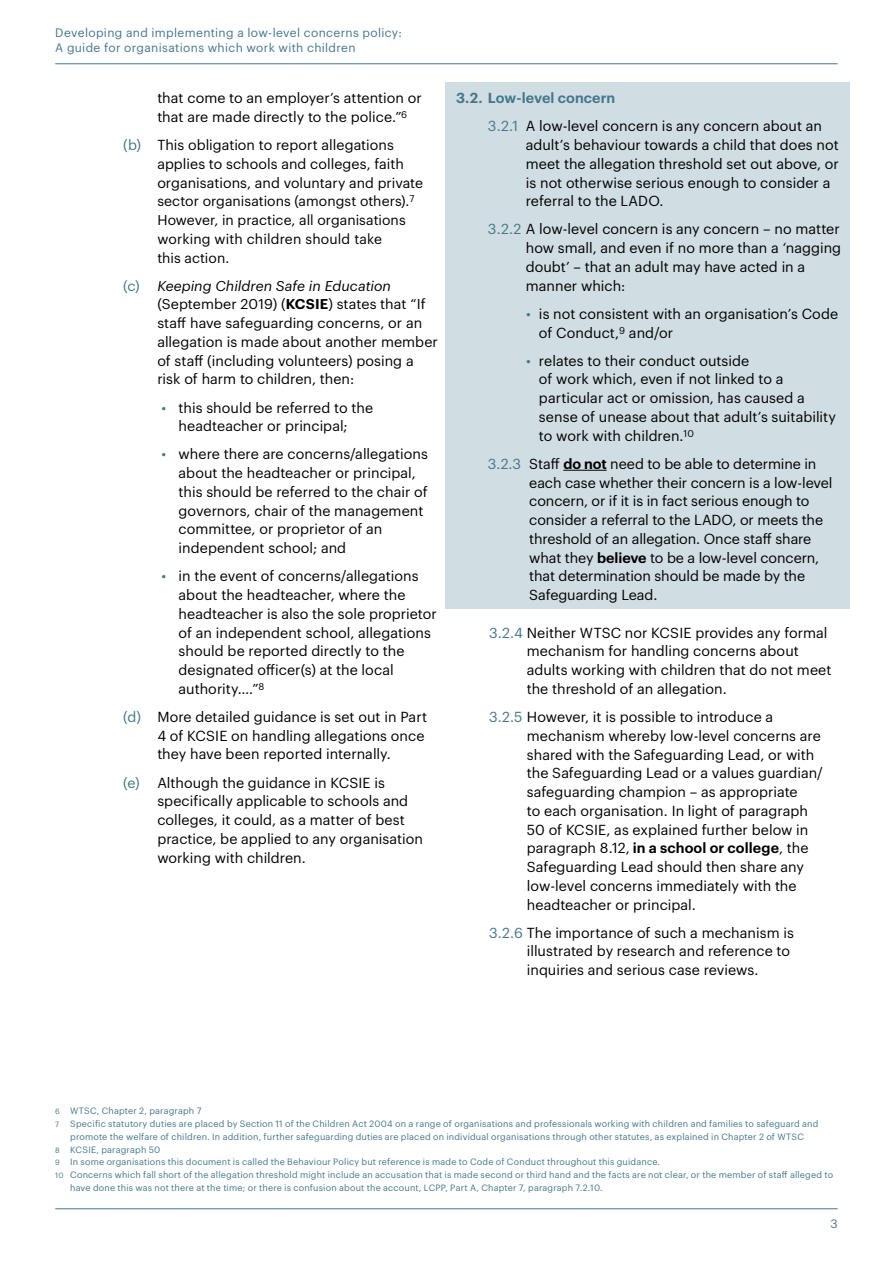
<style>
.page{position:relative;width:893px;height:1263px;background:#fff}
.page>*{position:absolute;margin:0;border:0;box-sizing:border-box;transform-origin:0 0}
.t1{font:14.25px/18.8px "Graphik";color:#000}
.t2{font:13.95px/18.8px "Graphik";letter-spacing:.005em;color:#000}
.t3{font:12px/15px "Graphik";letter-spacing:.03em;color:#44778c}
.t4{font:9px "Graphik";letter-spacing:.02em;color:#44778c}
.s1{color:#44778c}
.s2{font-size:14.25px}
.s3{font-style:italic}
.s4{font-weight:600}
.s5{font-weight:600;color:#44778c}
.s6{font-size:7.5px}
</style>
<div class="page">
<div style="left:445px;top:82px;width:405px;height:527px;background:#d0dde2"></div>
<hr style="left:563px;top:470px;width:44px;height:1px;background:#000">
<hr style="left:55px;top:63px;width:783px;height:1px;background:#44778c">
<hr style="left:55px;top:1208px;width:783px;height:1px;background:#44778c">
<p class="t3" style="left:55px;top:25px;width:348px">Developing and implementing a low-level concerns policy:<br>A guide for organisations which work with children</p>
<p class="t1" style="left:157px;top:87px;width:266px">that come to an employer’s attention or that are made directly to the police.”<sup>6</sup></p>
<p class="t1" style="left:157px;top:134px;width:248px;text-indent:-34px"><span class="s1">(b)</span> This obligation to report allegations applies to schools and colleges, faith</p>
<p class="t2" style="left:157px;top:172px;width:267px"><span class="s2">organisations, and</span> voluntary and private sector organisations (amongst others).<sup>7<br></sup>However, in practice, all organisations working with children should take<br>this action.</p>
<p class="t2" style="left:157px;top:275px;width:270px;text-indent:-34px"><span class="s1">(c)</span> <span class="s3">Keeping Children Safe in Education </span>(September 2019) (<span class="s4">KCSIE</span>) states that “If staff have safeguarding concerns, <span class="s2">or an</span></p>
<p class="t1" style="left:157px;top:331px;width:282px">allegation is made about another member of staff (including volunteers) posing a risk of harm to children, then:</p>
<p class="t1" style="left:162px;top:397px;width:213px;text-align:center"><span class="s1">•</span> this should be referred to the headteacher or principal;</p>
<p class="t1" style="left:179px;top:444px;width:251px;text-indent:-17px"><span class="s1">•</span> where there are concerns/allegations about the headteacher or principal, this should be referred to the chair of governors, chair of the management committee, or proprietor of an independent school; and</p>
<p class="t1" style="left:179px;top:566px;width:260px;text-indent:-17px"><span class="s1">•</span> in the event of concerns/allegations about the headteacher, where the headteacher is also the sole proprietor of an independent school, allegations should be reported directly to the designated officer(s) at the local authority….”<sup>8</sup></p>
<p class="t1" style="left:157px;top:706px;width:271px;text-indent:-34px"><span class="s1">(d)</span> More detailed guidance is set out in Part<br>4 of KCSIE on handling allegations once they have been reported internally.</p>
<p class="t1" style="left:157px;top:772px;width:267px;text-indent:-34px"><span class="s1">(e)</span> Although the guidance in KCSIE is specifically applicable to schools and colleges, it could, as a matter of best practice, be applied to any organisation working with children.</p>
<p class="t1" style="left:488px;top:83px;width:336px;line-height:28.2px;text-indent:-32px"><span class="s5">3.2. Low-level concern<br></span><span class="s1">3.2.1</span> A low-level concern is any concern about an</p>
<p class="t1" style="left:526px;top:134px;width:315px">adult’s behaviour towards a child that does not meet the allegation threshold set out above, or is not otherwise serious enough to consider a referral to the LADO.</p>
<p class="t1" style="left:526px;top:219px;width:317px;text-indent:-38px"><span class="s1">3.2.2</span> A low-level concern is any concern – no matter how small, and even if no more than a ‘nagging doubt’ – that an adult may have acted in a manner which:</p>
<p class="t1" style="left:539px;top:303px;width:301px;text-indent:-13px"><span class="s1">•</span> is not consistent with an organisation’s Code of Conduct,<sup>9</sup> and/or</p>
<p class="t1" style="left:539px;top:350px;width:299px;text-indent:-13px"><span class="s1">•</span> relates to their conduct outside<br>of work which, even if not linked to a particular act or omission, has caused a sense of unease about that adult’s suitability to work with children.<sup>10</sup></p>
<p class="t1" style="left:529px;top:453px;width:305px;text-indent:-41px"><span class="s1">3.2.3</span> Staff <span class="s4">do not</span> need to be able to determine in each case whether their concern is a low-level concern, or if it is in fact serious enough to consider a referral to the LADO, or meets the threshold of an allegation. Once staff share what they <span class="s4">believe</span> to be a low-level concern, that determination should be made by the Safeguarding Lead.</p>
<p class="t1" style="left:527px;top:622px;width:306px;text-indent:-38px"><span class="s1">3.2.4</span> Neither WTSC nor KCSIE provides any formal mechanism for handling concerns about adults working with children that do not meet the threshold of an allegation.</p>
<p class="t1" style="left:527px;top:706px;width:298px;text-indent:-38px"><span class="s1">3.2.5</span> However, it is possible to introduce a mechanism whereby low-level concerns are shared with the Safeguarding Lead, or with the Safeguarding Lead or a values guardian/ safeguarding champion – as appropriate<br>to each organisation. In light of paragraph 50 of KCSIE, as explained further below in paragraph 8.12, <span class="s4">in a school or college</span>, the Safeguarding Lead should then share any low-level concerns immediately with the headteacher or principal.</p>
<p class="t1" style="left:527px;top:922px;width:269px;text-indent:-38px"><span class="s1">3.2.6</span> The importance of such a mechanism is illustrated by research and reference to inquiries and serious case reviews.</p>
<p class="t4" style="left:55px;top:1104px;width:148px"><span class="s6">6</span> WTSC, Chapter 2, paragraph 7</p>
<p class="t4" style="left:55px;top:1117px;width:765px"><span class="s6">7</span> Specific statutory duties are placed by Section 11 of the Children Act 2004 on a range of organisations and professionals working with children and families to safeguard and</p>
<p class="t4" style="left:70px;top:1130px;width:735px">promote the welfare of children. In addition, further safeguarding duties are placed on individual organisations through other statutes, as explained in Chapter 2 of WTSC</p>
<p class="t4" style="left:55px;top:1142px;width:107px"><span class="s6">8</span> KCSIE, paragraph 50</p>
<p class="t4" style="left:55px;top:1155px;width:606px"><span class="s6">9</span> In some organisations this document is called the Behaviour Policy but reference is made to Code of Conduct throughout this guidance.</p>
<p class="t4" style="left:55px;top:1168px;width:779px"><span class="s6">10</span> Concerns which fall short of the allegation threshold might include an accusation that is made second or third hand and the facts are not clear, or the member of staff alleged to</p>
<p class="t4" style="left:70px;top:1181px;width:534px">have done this was not there at the time; or there is confusion about the account, LCPP, Part A, Chapter 7, paragraph 7.2.10.</p>
<p class="t3" style="left:830px;top:1215px;width:9px">3</p>
</div>
